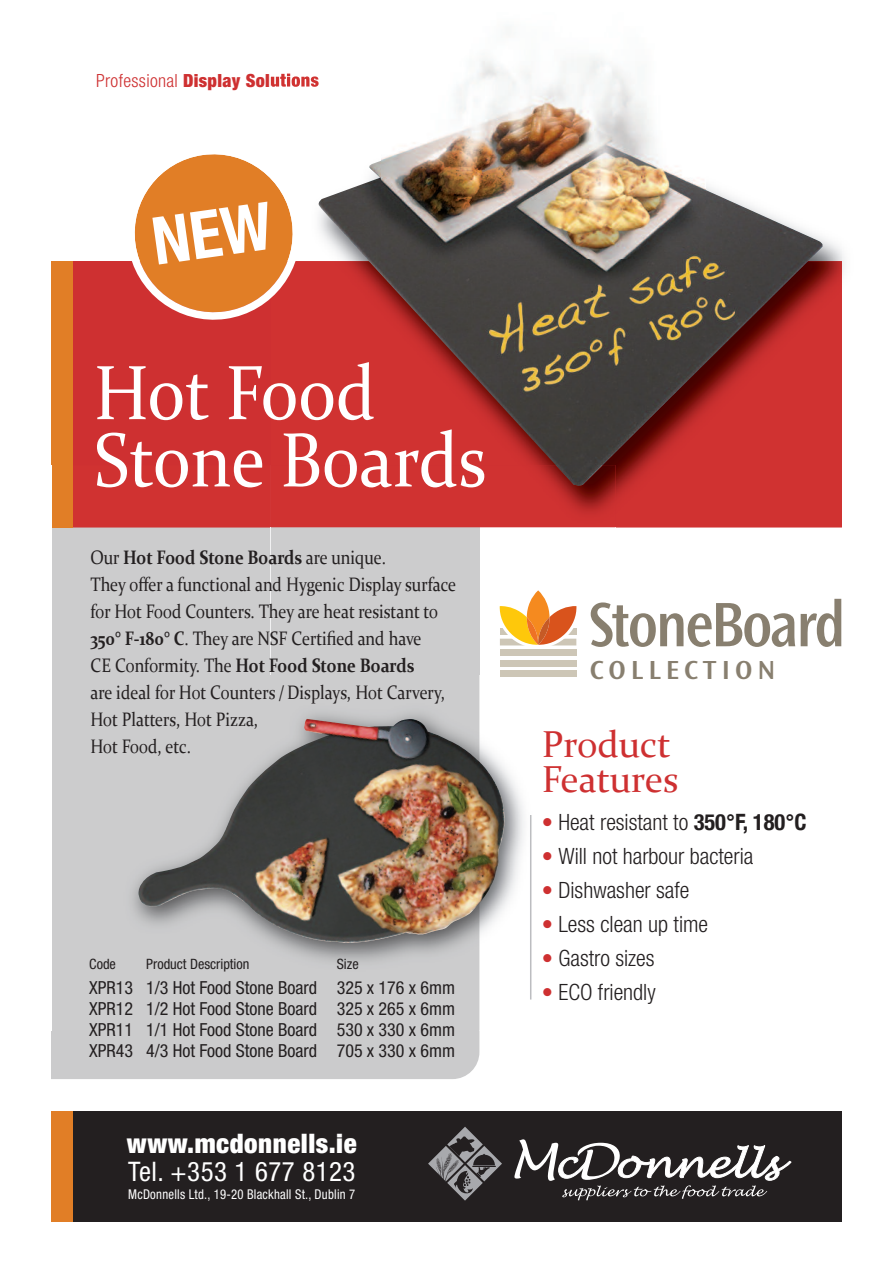
<style>
.page{position:relative;width:893px;height:1263px;background:#fff}
.page>*{position:absolute;margin:0;border:0;box-sizing:border-box;transform-origin:0 0}
.t1{font:77.4px/67.2px "Constantia";color:#fff;scale:.9 1}
.t2{font:65.4px "Ocean Sans MM.512.475.";letter-spacing:-.04em;color:#887f6f;scale:.89 1}
.t3{font:37.5px/34.5px "Constantia";color:#ce3031}
.t4{font:27.3px "Ocean Sans MM.512.475.";letter-spacing:.18em;color:#887f6f}
.t5{font:900 condensed 26.85px "Helvetica Neue";letter-spacing:.02em;color:#fff}
.t6{font:condensed 26.85px "Helvetica Neue";letter-spacing:.02em;color:#fff}
.t7{font:300 condensed 22.5px "Helvetica Neue";color:#231f20}
.t8{font:19.5px/27px "Constantia";color:#231f20;scale:.85 1}
.t9{font:900 condensed 18.15px "Helvetica Neue";letter-spacing:.02em;color:#ce3031}
.t10{font:condensed 18px/21px "Helvetica Neue";color:#231f20;text-align:justify}
.t11{font:condensed 14.25px "Helvetica Neue";color:#231f20}
.t12{font:condensed 13.5px "Helvetica Neue";letter-spacing:.02em;color:#fff;scale:.94 1}
.s1{font-weight:300}
.s2{font-weight:700}
.s3{font-weight:700;color:#ce3031}
</style>
<div class="page">
<div style="left:54px;top:1111px;width:788px;height:111px;background:#231f20"></div>
<svg style="left:514px;top:1139px;width:278px;height:61px"></svg>
<svg style="left:428px;top:1127px;width:74px;height:73px"></svg>
<div style="left:51px;top:1111px;width:21px;height:111px;background:#e17e26"></div>
<div style="left:1px;top:330px;width:478px;height:749px;background:#cbcbcc;border-radius:27px"></div>
<div style="left:51px;top:261px;width:791px;height:266px;background:#ce3031"></div>
<div style="left:51px;top:261px;width:21px;height:266px;background:#e17e26"></div>
<div style="left:0;top:16px;width:51px;height:1219px;background:#fff"></div>
<img style="left:271px;top:73px;width:48px;height:14px">
<img style="left:319px;top:158px;width:504px;height:328px">
<img style="left:382px;top:57px;width:323px;height:202px">
<img style="left:51px;top:528px;width:400px;height:503px">
<img style="left:51px;top:527px;width:220px;height:1px">
<img style="left:72px;top:465px;width:543px;height:62px">
<img style="left:51px;top:465px;width:1px;height:62px">
<img style="left:271px;top:528px;width:180px;height:146px">
<img style="left:271px;top:527px;width:344px;height:1px">
<img style="left:556px;top:465px;width:46px;height:21px">
<img style="left:138px;top:717px;width:370px;height:230px">
<hr style="left:530px;top:815px;width:1px;height:184px;background:#bcbdc0">
<svg style="left:499px;top:590px;width:78px;height:87px"></svg>
<svg style="left:527px;top:617px;width:11px;height:28px"></svg>
<svg style="left:132px;top:154px;width:164px;height:166px"></svg>
<p class="t9" style="left:96px;top:74px;width:224px"><span class="s1">Professional</span> Display Solutions</p>
<h1 class="t1" style="left:94px;top:359px;width:438px">Hot Food<br>Stone Boards</h1>
<p class="t8" style="left:91px;top:544px;width:432px">Our <span class="s2">Hot Food Stone Boards</span> are unique.<br>They offer a functional and Hygenic Display surface for Hot Food Counters. They are heat resistant to <span class="s2">350° F-180° C</span>. They are NSF Certified and have<br>CE Conformity. The <span class="s2">Hot Food Stone Boards<br></span>are ideal for Hot Counters /Displays, Hot Carvery, Hot Platters, Hot Pizza,<br>Hot Food, etc.</p>
<p class="t11" style="left:89px;top:958px;width:28px">Code</p>
<p class="t11" style="left:146px;top:958px;width:105px">Product Description</p>
<p class="t11" style="left:337px;top:958px;width:23px">Size</p>
<p class="t10" style="left:89px;top:979px;width:367px">XPR13 1/3 Hot Food Stone Board 325 x 176 x 6mm XPR12 1/2 Hot Food Stone Board 325 x 265 x 6mm XPR11 1/1 Hot Food Stone Board 530 x 330 x 6mm XPR43 4/3 Hot Food Stone Board 705 x 330 x 6mm</p>
<h3 class="t5" style="left:127px;top:1133px;width:231px">www.mcdonnells.ie</h3>
<h3 class="t6" style="left:128px;top:1162px;width:229px">Tel. +353 1 677 8123</h3>
<p class="t12" style="left:128px;top:1189px;width:243px">McDonnells Ltd., 19-20 Blackhall St., Dublin 7</p>
<h2 class="t2" style="left:588px;top:599px;width:291px">StoneBoard</h2>
<h3 class="t4" style="left:590px;top:659px;width:187px">COLLECTION</h3>
<h3 class="t3" style="left:542px;top:727px;width:138px">Product<br>Features</h3>
<p class="t7" style="left:542px;top:814px;width:266px"><span class="s3">•</span> Heat resistant to <span class="s2">350°F, 180°C</span></p>
<p class="t7" style="left:542px;top:848px;width:213px"><span class="s3">•</span> Will not harbour bacteria</p>
<p class="t7" style="left:542px;top:882px;width:149px"><span class="s3">•</span> Dishwasher safe</p>
<p class="t7" style="left:542px;top:916px;width:168px"><span class="s3">•</span> Less clean up time</p>
<p class="t7" style="left:542px;top:950px;width:114px"><span class="s3">•</span> Gastro sizes</p>
<p class="t7" style="left:542px;top:984px;width:116px"><span class="s3">•</span> ECO friendly</p>
</div>
